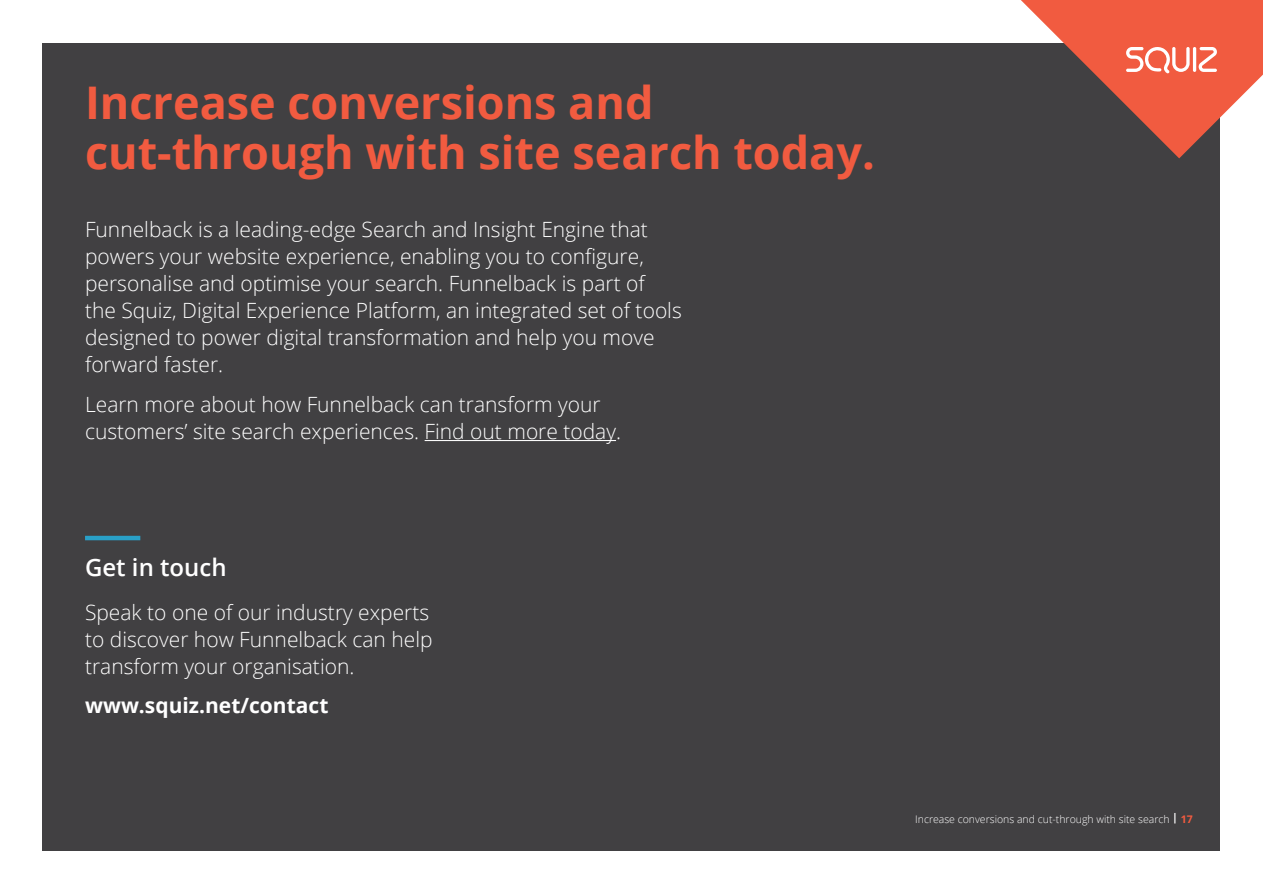
<style>
.page{position:relative;width:1263px;height:893px;background:#fff}
.page>*{position:absolute;margin:0;border:0;box-sizing:border-box;transform-origin:0 0}
.t1{font:700 45px/49.3px "Open Sans";color:#f15b40}
.t2{font:600 24px "Open Sans";color:#fff}
.t3{font:300 21px/27px "Open Sans";color:#fff}
.t4{font:700 21px "Open Sans";color:#fff}
.t5{font:300 10.5px "Open Sans";color:#fff}
.s1{font-weight:700}
.s2{font-weight:700;color:#f15b40}
</style>
<div class="page">
<div style="left:43px;top:43px;width:1177px;height:807px;background:#414042"></div>
<svg style="left:1021px;top:0;width:242px;height:158px"></svg>
<hr style="left:1193px;top:47px;width:3px;height:25px;background:#fff;border-radius:2px">
<hr style="left:85px;top:536px;width:55px;height:4px;background:#29a0c7">
<hr style="left:425px;top:440px;width:191px;height:1px;background:#fff">
<h1 class="t1" style="left:85px;top:77px;width:791px">Increase conversions and cut‑through with site search today.</h1>
<p class="t3" style="left:85px;top:215px;width:598px">Funnelback is a leading-edge Search and Insight Engine that powers your website experience, enabling you to configure, personalise and optimise your search. Funnelback is part of<br>the Squiz, Digital Experience Platform, an integrated set of tools designed to power digital transformation and help you move forward faster.</p>
<p class="t3" style="left:85px;top:390px;width:537px">Learn more about how Funnelback can transform your customers’ site search experiences. Find out more today.</p>
<p class="t2" style="left:85px;top:550px;width:143px">Get in touch</p>
<p class="t3" style="left:85px;top:598px;width:349px">Speak to one of our industry experts to discover how Funnelback can help transform your organisation.</p>
<p class="t4" style="left:85px;top:691px;width:245px">www.squiz.net/contact</p>
<p class="t5" style="left:915px;top:812px;width:279px">Increase conversions and cut-through with site search <span class="s1">|</span> <span class="s2">17</span></p>
</div>
